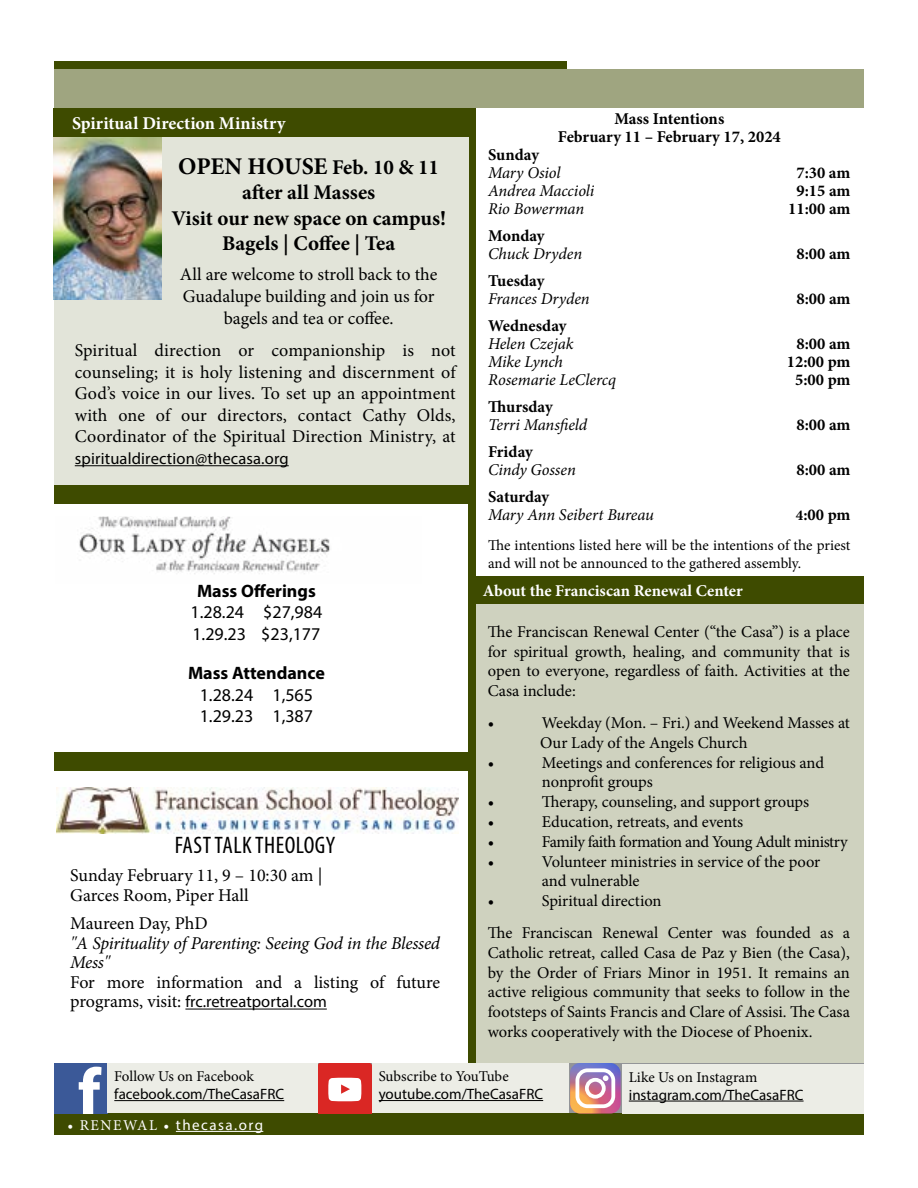
<style>
.page{position:relative;width:918px;height:1188px;background:#fff}
.page>*{position:absolute;margin:0;border:0;box-sizing:border-box;transform-origin:0 0}
.t1{font:700 24px "Minion Pro";letter-spacing:-.01em;color:#000}
.t2{font:condensed 24px "Myriad Pro";letter-spacing:.02em;color:#000}
.t3{font:700 21px/25.2px "Minion Pro";color:#000;text-align:center}
.t4{font:18px/21.6px "Minion Pro";color:#000;text-align:center}
.t5{font:italic 18px/19.5px "Minion Pro";letter-spacing:-.02em;color:#000}
.t6{font:18px/21.6px "Myriad Pro";color:#000}
.t7{font:700 18px "Myriad Pro";color:#000}
.t8{font:700 18px "Minion Pro";letter-spacing:.005em;color:#fff}
.t9{font:16.5px/19.8px "Minion Pro";letter-spacing:-.005em;color:#000}
.t10{font:700 16.5px/18px "Minion Pro";color:#000;text-align:center}
.t11{font:italic 16.5px "Minion Pro";letter-spacing:-.005em;color:#000}
.t12{font:16.5px "Myriad Pro";letter-spacing:.01em;color:#000}
.t13{font:16.5px "Minion Pro";letter-spacing:-.03em;color:#000}
.t14{font:700 16.5px "Minion Pro";color:#fff}
.t15{font:15px/18px "Minion Pro";letter-spacing:-.005em;color:#000}
.t16{font:15px "Myriad Pro";color:#000}
.t17{font:15px "Myriad Pro";letter-spacing:.1em;color:#fff}
.s1{font-size:21px}
.s2{font-family:"Minion Pro";font-size:18px}
.s3{font-size:15px}
.s4{font-family:"Minion Pro"}
</style>
<div class="page">
<div style="left:474px;top:577px;width:390px;height:27px;background:#3e4b00"></div>
<div style="left:474px;top:605px;width:389px;height:458px;background:#cfd2bf"></div>
<div style="left:54px;top:1113px;width:810px;height:22px;background:#3e4b00"></div>
<hr style="left:176px;top:1131px;width:87px;height:1px;background:#fff">
<svg style="left:54px;top:1064px;width:54px;height:49px"></svg>
<div style="left:108px;top:1063px;width:210px;height:50px;background:#ecede6"></div>
<hr style="left:114px;top:1100px;width:170px;height:1px;background:#000">
<svg style="left:318px;top:1063px;width:54px;height:50px"></svg>
<div style="left:372px;top:1063px;width:196px;height:50px;background:#ecede6"></div>
<hr style="left:379px;top:1100px;width:164px;height:1px;background:#000">
<svg style="left:570px;top:1063px;width:51px;height:50px;background:#b77a94"></svg>
<div style="left:576px;top:1068px;width:39px;height:40px;border:4px solid #fff;border-radius:10px"></div>
<div style="left:585px;top:1078px;width:21px;height:21px;border:4px solid #fff;border-radius:50%"></div>
<svg style="left:603px;top:1075px;width:6px;height:6px"></svg>
<div style="left:622px;top:1064px;width:242px;height:50px;background:#ecede6"></div>
<hr style="left:629px;top:1101px;width:175px;height:1px;background:#000">
<div style="left:54px;top:61px;width:513px;height:14px;background:#3e4b00"></div>
<div style="left:54px;top:70px;width:810px;height:38px;background:#9fa580"></div>
<div style="left:468px;top:108px;width:7px;height:955px;background:#3e4b00"></div>
<div style="left:55px;top:137px;width:414px;height:361px;background:#e2e4d9"></div>
<hr style="left:75px;top:465px;width:214px;height:1px;background:#000">
<img style="left:54px;top:137px;width:108px;height:162px">
<div style="left:54px;top:109px;width:415px;height:28px;background:#3e4b00"></div>
<div style="left:54px;top:486px;width:415px;height:18px;background:#3e4b00"></div>
<img style="left:57px;top:788px;width:401px;height:45px">
<hr style="left:185px;top:1009px;width:142px;height:1px;background:#000">
<img style="left:79px;top:516px;width:251px;height:58px">
<div style="left:54px;top:752px;width:416px;height:19px;background:#3e4b00"></div>
<p class="t8" style="left:72px;top:110px;width:215px">Spiritual Direction Ministry</p>
<h1 class="t1" style="left:178px;top:150px;width:262px">OPEN HOUSE <span class="s1">Feb. 10 &amp; 11</span></h1>
<p class="t3" style="left:171px;top:180px;width:276px">after all Masses<br>Visit our new space on campus!<br>Bagels | Coffee | Tea</p>
<p class="t4" style="left:180px;top:264px;width:259px">All are welcome to stroll back to the<br>Guadalupe building and join us for bagels and tea or coffee.</p>
<p class="t4" style="left:75px;top:340px;width:382px;text-align:justify">Spiritual direction or companionship is not counseling; it is holy listening and discernment of God’s voice in our lives. To set up an appointment with one of our directors, contact Cathy Olds, Coordinator of the Spiritual Direction Ministry, at</p>
<p class="t12" style="left:75px;top:448px;width:215px">spiritualdirection@thecasa.org</p>
<p class="t7" style="left:197px;top:579px;width:120px">Mass Offerings</p>
<p class="t6" style="left:191px;top:601px;width:133px">1.28.24 $27,984<br>1.29.23 $23,177</p>
<p class="t7" style="left:188px;top:661px;width:138px">Mass Attendance</p>
<p class="t6" style="left:200px;top:684px;width:115px">1.28.24 1,565<br>1.29.23 1,387</p>
<h1 class="t2" style="left:175px;top:830px;width:162px">FAST TALK THEOLOGY</h1>
<p class="t4" style="left:70px;top:866px;width:254px;line-height:19.5px;text-align:left">Sunday February 11, 9 – 10:30 am |<br>Garces Room, Piper Hall</p>
<p class="t4" style="left:70px;top:913px;width:139px">Maureen Day, PhD</p>
<p class="t5" style="left:70px;top:933px;width:371px">"A Spirituality of Parenting: Seeing God in the Blessed<br>Mess"</p>
<p class="t4" style="left:70px;top:971px;width:371px">For more information and a listing of future</p>
<p class="t12" style="left:70px;top:992px;width:258px"><span class="s2">programs, visit:</span> frc.retreatportal.com</p>
<p class="t10" style="left:558px;top:109px;width:225px">Mass Intentions<br>February 11 – February 17, 2024</p>
<p class="t10" style="left:488px;top:145px;width:52px">Sunday</p>
<p class="t11" style="left:488px;top:161px;width:74px">Mary Osiol</p>
<p class="t10" style="left:796px;top:163px;width:56px">7:30 am</p>
<p class="t11" style="left:488px;top:179px;width:108px">Andrea Maccioli</p>
<p class="t10" style="left:796px;top:181px;width:56px">9:15 am</p>
<p class="t11" style="left:488px;top:197px;width:98px">Rio Bowerman</p>
<p class="t10" style="left:788px;top:199px;width:64px">11:00 am</p>
<p class="t10" style="left:488px;top:226px;width:58px">Monday</p>
<p class="t11" style="left:488px;top:242px;width:96px">Chuck Dryden</p>
<p class="t10" style="left:796px;top:244px;width:56px">8:00 am</p>
<p class="t10" style="left:488px;top:271px;width:58px">Tuesday</p>
<p class="t11" style="left:488px;top:287px;width:103px">Frances Dryden</p>
<p class="t10" style="left:796px;top:289px;width:56px">8:00 am</p>
<p class="t10" style="left:488px;top:316px;width:80px">Wednesday</p>
<p class="t11" style="left:488px;top:332px;width:87px">Helen Czejak</p>
<p class="t10" style="left:796px;top:334px;width:56px">8:00 am</p>
<p class="t11" style="left:488px;top:350px;width:76px">Mike Lynch</p>
<p class="t10" style="left:787px;top:352px;width:65px">12:00 pm</p>
<p class="t11" style="left:488px;top:368px;width:129px">Rosemarie LeClercq</p>
<p class="t10" style="left:795px;top:370px;width:57px">5:00 pm</p>
<p class="t10" style="left:488px;top:397px;width:66px">Thursday</p>
<p class="t11" style="left:488px;top:413px;width:101px">Terri Mansfield</p>
<p class="t10" style="left:796px;top:415px;width:56px">8:00 am</p>
<p class="t10" style="left:488px;top:442px;width:46px">Friday</p>
<p class="t11" style="left:488px;top:458px;width:89px">Cindy Gossen</p>
<p class="t10" style="left:796px;top:460px;width:56px">8:00 am</p>
<p class="t10" style="left:488px;top:487px;width:63px">Saturday</p>
<p class="t11" style="left:488px;top:503px;width:167px">Mary Ann Seibert Bureau</p>
<p class="t10" style="left:796px;top:505px;width:56px"><span class="s3">4</span>:00 pm</p>
<p class="t15" style="left:488px;top:536px;width:364px">The intentions listed here will be the intentions of the priest and will not be announced to the gathered assembly.</p>
<p class="t14" style="left:483px;top:579px;width:261px">About the Franciscan Renewal Center</p>
<p class="t9" style="left:488px;top:622px;width:364px;text-align:justify">The Franciscan Renewal Center (“the Casa”) is a place for spiritual growth, healing, and community that is open to everyone, regardless of faith. Activities at the Casa include:</p>
<p class="t9" style="left:488px;top:713px;width:8px">•</p>
<p class="t9" style="left:540px;top:713px;width:311px">Weekday (Mon. – Fri.) and Weekend Masses at<br>Our Lady of the Angels Church</p>
<p class="t9" style="left:488px;top:753px;width:8px">•</p>
<p class="t9" style="left:542px;top:753px;width:284px">Meetings and conferences for religious and nonprofit groups</p>
<p class="t9" style="left:488px;top:792px;width:8px">•</p>
<p class="t9" style="left:542px;top:792px;width:269px">Therapy, counseling, and support groups</p>
<p class="t9" style="left:488px;top:812px;width:8px">•</p>
<p class="t9" style="left:542px;top:812px;width:203px">Education, retreats, and events</p>
<p class="t9" style="left:488px;top:832px;width:8px">•</p>
<p class="t13" style="left:542px;top:831px;width:307px">Family faith formation and Young Adult ministry</p>
<p class="t9" style="left:488px;top:852px;width:8px">•</p>
<p class="t9" style="left:542px;top:852px;width:280px">Volunteer ministries in service of the poor and vulnerable</p>
<p class="t9" style="left:488px;top:891px;width:8px">•</p>
<p class="t9" style="left:488px;top:885px;width:364px;line-height:31.8px;text-indent:54px">Spiritual direction<br>The Franciscan Renewal Center was founded as a</p>
<p class="t9" style="left:488px;top:943px;width:364px;text-align:justify">Catholic retreat, called Casa de Paz y Bien (the Casa), by the Order of Friars Minor in 1951. It remains an active religious community that seeks to follow in the footsteps of Saints Francis and Clare of Assisi. The Casa works cooperatively with the Diocese of Phoenix.</p>
<p class="t15" style="left:114px;top:1067px;width:141px">Follow Us on Facebook</p>
<p class="t16" style="left:114px;top:1085px;width:171px">facebook.com/TheCasaFRC</p>
<p class="t17" style="left:68px;top:1116px;width:197px"><span class="s4">• RENEWAL •</span> thecasa.org</p>
<p class="t15" style="left:379px;top:1067px;width:132px">Subscribe to YouTube</p>
<p class="t16" style="left:379px;top:1085px;width:166px">youtube.com/TheCasaFRC</p>
<p class="t15" style="left:629px;top:1068px;width:130px">Like Us on Instagram</p>
<p class="t16" style="left:629px;top:1085px;width:176px">instagram.com/TheCasaFRC</p>
</div>
